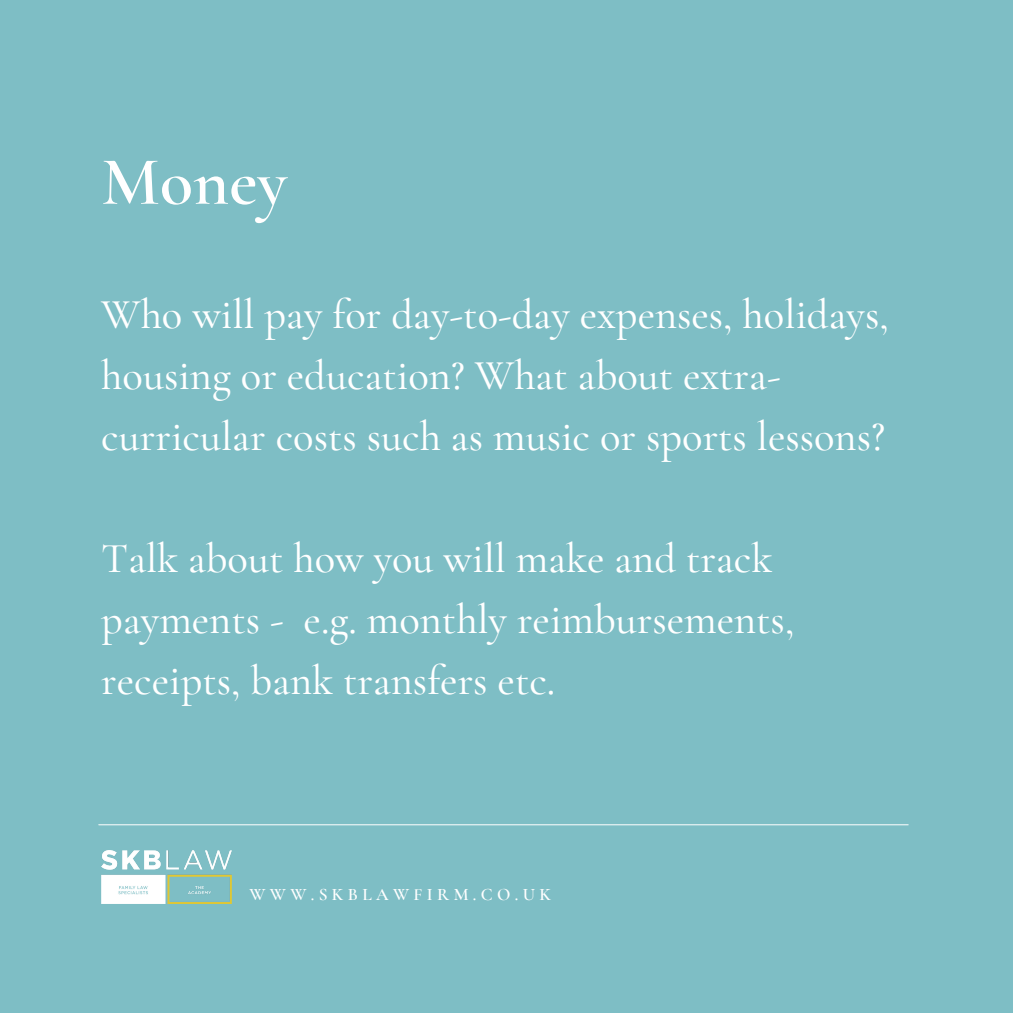
<style>
.page{position:relative;width:1013px;height:1013px;background:#fff}
.page>*{position:absolute;margin:0;border:0;box-sizing:border-box;transform-origin:0 0}
.t1{font:600 68.75px "Cormorant Garamond";color:#fff}
.t2{font:500 42.5px/61px "Cormorant Garamond";color:#fff}
.t3{font:600 17.5px "Cormorant Garamond";letter-spacing:.25em;color:#fff}
</style>
<div class="page">
<div style="left:0;top:0;width:1012px;height:1012px;background:#7ebec5"></div>
<img style="left:101px;top:850px;width:131px;height:53px">
<hr style="left:99px;top:824px;width:809px;height:1px;background:#fff">
<p class="t1" style="left:101px;top:140px;width:187px">Money</p>
<p class="t2" style="left:101px;top:284px;width:789px">Who will pay for day-to-day expenses, holidays, housing or education? What about extra&shy;curricular costs such as music or sports lessons?</p>
<p class="t2" style="left:101px;top:528px;width:694px">Talk about how you will make and track payments - e.g. monthly reimbursements, receipts, bank transfers etc.</p>
<p class="t3" style="left:249px;top:883px;width:303px">WWW.SKBLAWFIRM.CO.UK</p>
</div>
